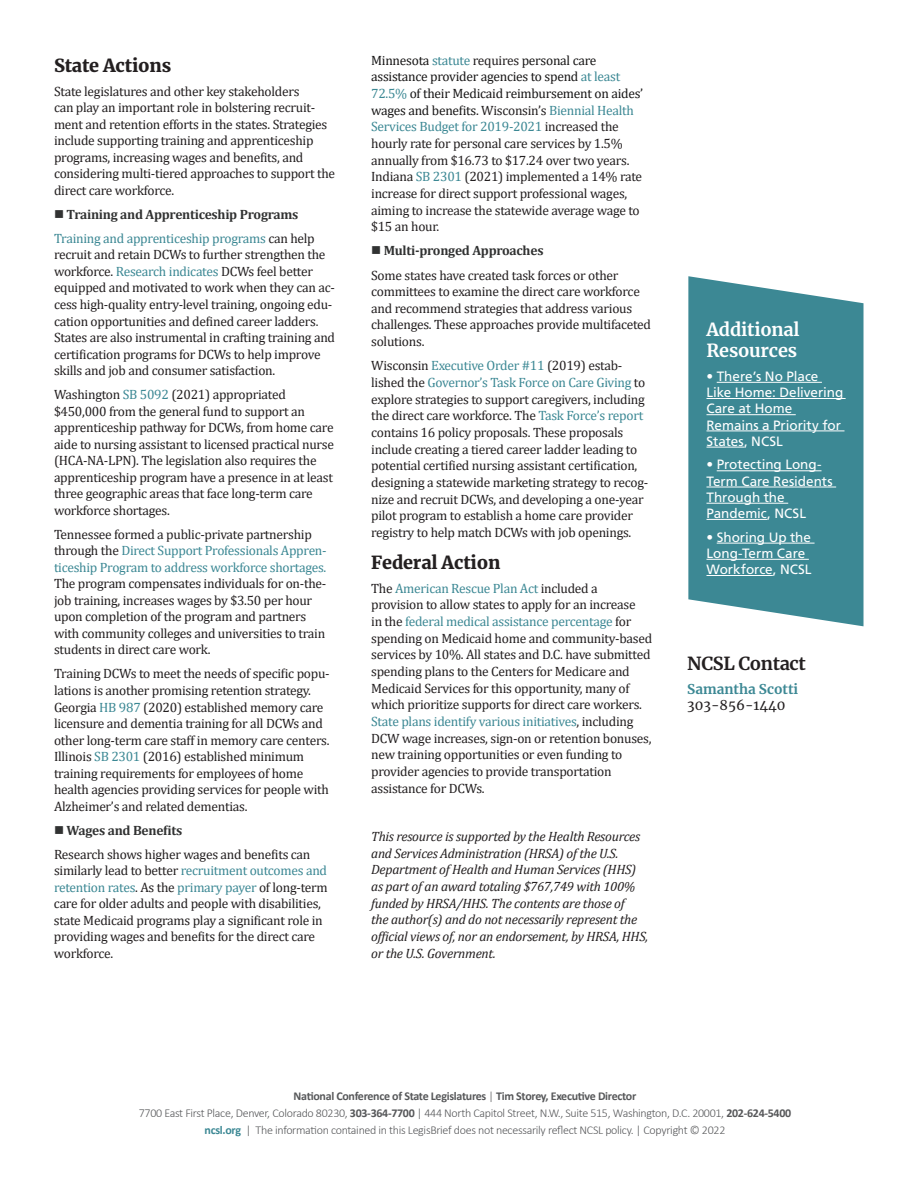
<style>
.page{position:relative;width:918px;height:1188px;background:#fff}
.page>*{position:absolute;margin:0;border:0;box-sizing:border-box;transform-origin:0 0}
.t1{font:900 18px "Merriweather";letter-spacing:-.01em;color:#231f20}
.t2{font:700 18px/21px "Merriweather";letter-spacing:-.01em;color:#fff}
.t3{font:700 18px "Merriweather";letter-spacing:-.02em;color:#231f20}
.t4{font:13.5px/16.5px "Cambria";letter-spacing:-.02em;color:#231f20}
.t5{font:italic 13.5px/16.6px "Cambria";letter-spacing:-.02em;color:#231f20}
.t6{font:13.5px/16.2px "Frutiger LT Std";color:#fff}
.t7{font:13.5px/16.5px "Cambria";letter-spacing:-.02em;color:#3c8894}
.t8{font:700 13.5px/24px "Cambria";letter-spacing:-.02em;color:#313232}
.t9{font:700 13.5px "Merriweather";color:#3c8894}
.t10{font:13.5px "Merriweather";color:#231f20}
.t11{font:300 12px/17.1px "Calibri";letter-spacing:-.025em;color:#57585a;text-align:center}
.s1{font-weight:400;color:#3c8894}
.s2{font-weight:400;color:#231f20}
.s3{color:#3c8894}
.s4{color:#313232}
.s5{color:#231f20}
.s6{font-weight:700;color:#313232}
.s7{color:#181717}
.s8{font-weight:700}
.s9{font-weight:700;color:#3c8894}
</style>
<div class="page">
<svg style="left:688px;top:276px;width:176px;height:350px;background:#4d929d"></svg>
<hr style="left:717px;top:382px;width:105px;height:1px;background:#fff">
<hr style="left:706px;top:398px;width:140px;height:1px;background:#fff">
<hr style="left:706px;top:414px;width:90px;height:1px;background:#fff">
<hr style="left:706px;top:431px;width:139px;height:1px;background:#fff">
<hr style="left:706px;top:447px;width:38px;height:1px;background:#fff">
<hr style="left:717px;top:470px;width:105px;height:1px;background:#fff">
<hr style="left:706px;top:487px;width:130px;height:1px;background:#fff">
<hr style="left:706px;top:503px;width:82px;height:1px;background:#fff">
<hr style="left:706px;top:519px;width:61px;height:1px;background:#fff">
<hr style="left:717px;top:543px;width:98px;height:1px;background:#fff">
<hr style="left:706px;top:559px;width:103px;height:1px;background:#fff">
<hr style="left:706px;top:575px;width:67px;height:1px;background:#fff">
<h1 class="t1" style="left:54px;top:53px;width:119px">State Actions</h1>
<p class="t4" style="left:54px;top:83px;width:283px">State legislatures and other key stakeholders<br>can play an important role in bolstering recruit&shy;ment and retention efforts in the states. Strategies include supporting training and apprenticeship programs, increasing wages and benefits, and considering multi-tiered approaches to support the direct care workforce.</p>
<p class="t8" style="left:54px;top:202px;width:262px">■ Training and Apprenticeship Programs<br><span class="s1">Training and apprenticeship programs</span> <span class="s2">can help</span></p>
<p class="t4" style="left:54px;top:247px;width:283px">recruit and retain DCWs to further strengthen the workforce. <span class="s3">Research indicates</span> DCWs feel better equipped and motivated to work when they can ac&shy;cess high-quality entry-level training, ongoing edu&shy;cation opportunities and defined career ladders<span class="s4">.<br></span>States are also instrumental in crafting training and certification programs for DCWs to help improve skills and job and consumer satisfaction.</p>
<p class="t4" style="left:54px;top:386px;width:281px">Washington <span class="s3">SB 5092</span> (2021) appropriated $450,000 from the general fund to support an apprenticeship pathway for DCWs, from home care aide to nursing assistant to licensed practical nurse (HCA-NA-LPN). The legislation also requires the apprenticeship program have a presence in at least three geographic areas that face long-term care workforce shortages.</p>
<p class="t7" style="left:54px;top:526px;width:274px"><span class="s5">Tennessee formed a public-private partnership through the</span> Direct Support Professionals Appren&shy;ticeship Program to address workforce shortages.</p>
<p class="t4" style="left:54px;top:575px;width:274px">The program compensates individuals for on-the&shy;job training, increases wages by $3.50 per hour upon completion of the program and partners with community colleges and universities to train students in direct care work.</p>
<p class="t4" style="left:54px;top:666px;width:277px">Training DCWs to meet the needs of specific popu&shy;lations is another promising retention strategy.<br>Georgia <span class="s3">HB 987</span> (2020) established memory care licensure and dementia training for all DCWs and other long-term care staff in memory care centers.<br>Illinois <span class="s3">SB 2301</span> (2016) established minimum training requirements for employees of home health agencies providing services for people with Alzheimer’s and related dementias.</p>
<p class="t4" style="left:54px;top:818px;width:258px;line-height:24px"><span class="s4">■</span> <span class="s6">Wages and Benefits<br></span>Research shows higher wages and benefits can</p>
<p class="t4" style="left:54px;top:862px;width:275px">similarly lead to better <span class="s3">recruitment outcomes and retention rates</span>. As the <span class="s3">primary payer</span> of long-term care for older adults and people with disabilities, state Medicaid programs play a significant role in providing wages and benefits for the direct care workforce.</p>
<p class="t4" style="left:371px;top:52px;width:274px"><span class="s7">Minnesota</span> <span class="s3">statute</span> requires <span class="s7">personal care assistance provider agencies to spend</span> <span class="s3">at least 72.5%</span> <span class="s7">of their Medicaid reimbursement on aides’ wages and benefits</span>. Wisconsin’s <span class="s3">Biennial Health Services Budget for 2019-2021</span> increased the hourly rate for personal care services by 1.5% annually from $16.73 to $17.24 over two years.<br>Indiana <span class="s3">SB 2301</span> (2021) implemented a 14% rate increase for direct support professional wages, aiming to increase the statewide average wage to $15 an hour.</p>
<p class="t4" style="left:371px;top:239px;width:249px;line-height:24.2px"><span class="s4">■</span> <span class="s6">Multi-pronged Approaches<br></span>Some states have created task forces or other</p>
<p class="t4" style="left:371px;top:283px;width:281px">committees to examine the direct care workforce and recommend strategies that address various challenges. These approaches provide multifaceted solutions.</p>
<p class="t4" style="left:371px;top:357px;width:279px">Wisconsin <span class="s3">Executive Order #11</span> (2019) estab&shy;lished the <span class="s3">Governor’s Task Force on Care Giving</span> to explore strategies to support caregivers, including the direct care workforce. The <span class="s3">Task Force’s report </span>contains 16 policy proposals. These proposals include creating a tiered career ladder leading to potential certified nursing assistant certification, designing a statewide marketing strategy to recog&shy;nize and recruit DCWs, and developing a one-year pilot program to establish a home care provider registry to help match DCWs with job openings.</p>
<h1 class="t1" style="left:371px;top:550px;width:131px">Federal Action</h1>
<p class="t4" style="left:371px;top:580px;width:283px">The <span class="s3">American Rescue Plan Act</span> included a provision to allow states to apply for an increase<br>in the <span class="s3">federal medical assistance percentage</span> for spending on Medicaid home and community-based services by 10%. All states and D.C. have submitted spending plans to the Centers for Medicare and Medicaid Services for this opportunity, many of which prioritize supports for direct care workers.<br><span class="s3">State plans identify various initiatives</span>, including DCW wage increases, sign-on or retention bonuses, new training opportunities or even funding to provider agencies to provide transportation assistance for DCWs.</p>
<p class="t5" style="left:371px;top:828px;width:279px">This resource is supported by the Health Resources and Services Administration (HRSA) of the U.S.<br>Department of Health and Human Services (HHS) as part of an award totaling $767,749 with 100% funded by HRSA/HHS. The contents are those of<br>the author(s) and do not necessarily represent the official views of, nor an endorsement, by HRSA, HHS, or the U.S. Government.</p>
<h1 class="t2" style="left:706px;top:319px;width:95px">Additional<br>Resources</h1>
<p class="t6" style="left:706px;top:368px;width:138px">• There’s No Place<br>Like Home: Delivering<br>Care at Home<br>Remains a Priority for<br>States, NCSL</p>
<p class="t6" style="left:706px;top:457px;width:128px">• Protecting Long-<br>Term Care Residents<br>Through the<br>Pandemic, NCSL</p>
<p class="t6" style="left:706px;top:529px;width:107px">• Shoring Up the<br>Long-Term Care<br>Workforce, NCSL</p>
<h1 class="t3" style="left:687px;top:651px;width:120px">NCSL Contact</h1>
<p class="t9" style="left:687px;top:679px;width:113px">Samantha Scotti</p>
<p class="t10" style="left:687px;top:696px;width:100px">303-856-1440</p>
<p class="t11" style="left:139px;top:1087px;width:654px"><span class="s8">National Conference of State Legislatures</span> | <span class="s8">Tim Storey, Executive Director<br></span>7700 East First Place, Denver, Colorado 80230, <span class="s8">303-364-7700</span> | 444 North Capitol Street, N.W., Suite 515, Washington, D.C. 20001, <span class="s8">202-624-5400 </span><span class="s9">ncsl.org</span> | The information contained in this LegisBrief does not necessarily reflect NCSL policy. | Copyright © 2022</p>
</div>
